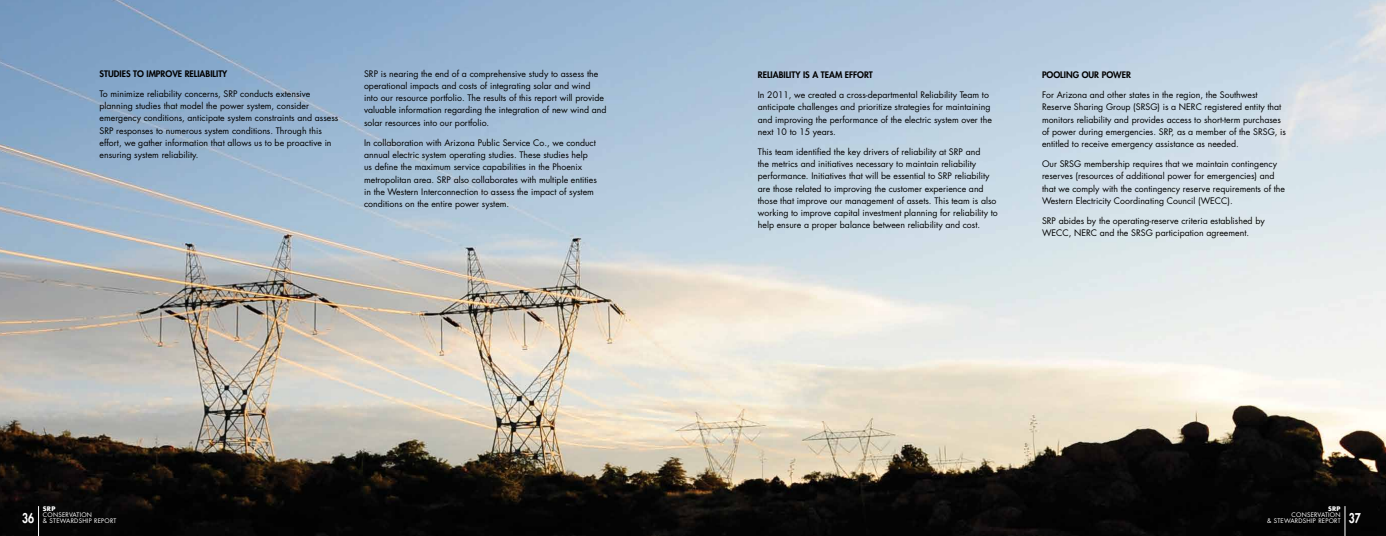
<style>
.page{position:relative;width:1386px;height:536px;background:#fff}
.page>*{position:absolute;margin:0;border:0;box-sizing:border-box;transform-origin:0 0}
.t1{font:800 13.12px "Futura Std";color:#fff;scale:.8 1}
.t2{font:8.75px/12.2px "Futura Std";color:#000}
.t3{font:800 8.75px "Futura Std";color:#000}
.t4{font:6.12px/6.1px "Futura Std";letter-spacing:.04em;color:#fff}
.t5{font:700 6.12px "Futura Std";letter-spacing:.04em;color:#fff}
.s1{font-weight:800;font-size:13.12px}
</style>
<div class="page">
<img style="left:0;top:0;width:1386px;height:536px">
<hr style="left:38px;top:506px;width:1px;height:30px;background:#fff">
<hr style="left:1345px;top:506px;width:1px;height:30px;background:#fff">
<p class="t3" style="left:100px;top:68px;width:129px">STUDIES TO IMPROVE RELIABILITY</p>
<p class="t2" style="left:100px;top:87px;width:240px">To minimize reliability concerns, SRP conducts extensive planning studies that model the power system, consider emergency conditions, anticipate system constraints and assess SRP responses to numerous system conditions. Through this effort, we gather information that allows us to be proactive in ensuring system reliability.</p>
<p class="t2" style="left:364px;top:67px;width:244px">SRP is nearing the end of a comprehensive study to assess the operational impacts and costs of integrating solar and wind into our resource portfolio. The results of this report will provide valuable information regarding the integration of new wind and solar resources into our portfolio.</p>
<p class="t2" style="left:364px;top:136px;width:234px">In collaboration with Arizona Public Service Co., we conduct annual electric system operating studies. These studies help us define the maximum service capabilities in the Phoenix metropolitan area. SRP also collaborates with multiple entities in the Western Interconnection to assess the impact of system conditions on the entire power system.</p>
<p class="t3" style="left:758px;top:69px;width:116px">RELIABILITY IS A TEAM EFFORT</p>
<p class="t2" style="left:758px;top:89px;width:235px">In 2011, we created a cross-departmental Reliability Team to anticipate challenges and prioritize strategies for maintaining and improving the performance of the electric system over the next 10 to 15 years.</p>
<p class="t2" style="left:758px;top:146px;width:241px">This team identified the key drivers of reliability at SRP and<br>the metrics and initiatives necessary to maintain reliability performance. Initiatives that will be essential to SRP reliability are those related to improving the customer experience and those that improve our management of assets. This team is also working to improve capital investment planning for reliability to help ensure a proper balance between reliability and cost.</p>
<p class="t3" style="left:1042px;top:69px;width:90px">POOLING OUR POWER</p>
<p class="t2" style="left:1042px;top:89px;width:246px">For Arizona and other states in the region, the Southwest Reserve Sharing Group (SRSG) is a NERC registered entity that monitors reliability and provides access to short-term purchases of power during emergencies. SRP, as a member of the SRSG, is entitled to receive emergency assistance as needed.</p>
<p class="t2" style="left:1042px;top:158px;width:245px">Our SRSG membership requires that we maintain contingency reserves (resources of additional power for emergencies) and that we comply with the contingency reserve requirements of the Western Electricity Coordinating Council (WECC).</p>
<p class="t2" style="left:1042px;top:215px;width:224px">SRP abides by the operating-reserve criteria established by<br>WECC, NERC and the SRSG participation agreement.</p>
<p class="t5" style="left:43px;top:504px;width:14px">SRP</p>
<p class="t4" style="left:43px;top:512px;width:75px">CONSERVATION<br>&amp; STEWARDSHIP REPORT</p>
<p class="t5" style="left:1328px;top:504px;width:14px">SRP</p>
<p class="t4" style="left:1292px;top:512px;width:51px">CONSERVATION</p>
<h1 class="t1" style="left:22px;top:509px;width:17px">36</h1>
<p class="t4" style="left:1267px;top:518px;width:95px">&amp; STEWARDSHIP REPORT <span class="s1">37</span></p>
</div>
